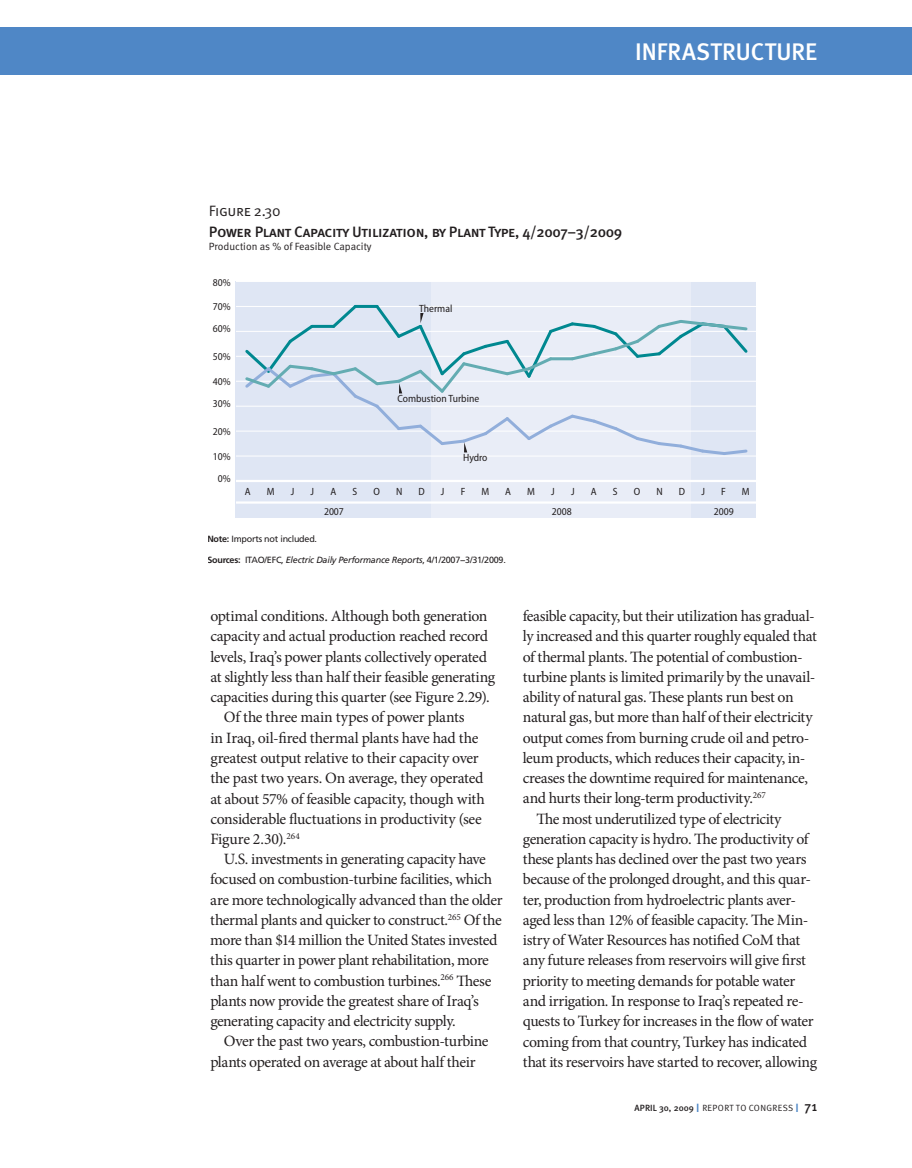
<style>
.page{position:relative;width:912px;height:1168px;background:#fff}
.page>*{position:absolute;margin:0;border:0;box-sizing:border-box;transform-origin:0 0}
.t1{font:500 24px "Meta";letter-spacing:.005em;color:#fff}
.t2{font:15.75px "Minion Pro";letter-spacing:-.025em;color:#231f20}
.t3{font:15px "Meta Medium Caps";letter-spacing:-.02em;color:#231f20}
.t4{font:15px "Meta Normal Caps";letter-spacing:-.025em;color:#231f20}
.t5{font:semi-condensed 10.5px "Myriad Pro";color:#231f20}
.t6{font:10.5px "Meta Normal LF";color:#231f20}
.t7{font:italic 9px "Frutiger";letter-spacing:-.025em;color:#231f20}
.t8{font:9px "Meta Normal";letter-spacing:.04em;color:#231f20}
.t9{font:9px "Frutiger";letter-spacing:-.025em;color:#231f20}
.s1{font-weight:700}
.s2{font-weight:700;font-style:normal}
.s3{font-style:normal}
.s4{font-family:"Meta";font-weight:500}
.s5{font-family:"Meta";font-weight:500;font-size:12px;color:#4f87c6}
.s6{font-family:"Meta";font-weight:500;font-size:13.5px}
</style>
<div class="page">
<div style="left:0;top:27px;width:911px;height:47px;background:#4f87c6"></div>
<div style="left:236px;top:281px;width:196px;height:237px;background:#dfe6f4"></div>
<div style="left:431px;top:281px;width:261px;height:237px;background:#e9edf7"></div>
<div style="left:691px;top:281px;width:65px;height:237px;background:#dfe6f4"></div>
<hr style="left:236px;top:456px;width:520px;height:1px;background:#fff">
<hr style="left:236px;top:431px;width:520px;height:1px;background:#fff">
<hr style="left:236px;top:406px;width:520px;height:1px;background:#fff">
<hr style="left:236px;top:381px;width:520px;height:1px;background:#fff">
<hr style="left:236px;top:356px;width:520px;height:1px;background:#fff">
<hr style="left:236px;top:331px;width:520px;height:1px;background:#fff">
<hr style="left:236px;top:306px;width:520px;height:1px;background:#fff">
<hr style="left:236px;top:281px;width:520px;height:1px;background:#fff">
<hr style="left:236px;top:480px;width:520px;height:2px;background:#fff">
<hr style="left:236px;top:501px;width:520px;height:3px;background:#fff">
<svg style="left:242px;top:304px;width:508px;height:153px"></svg>
<h1 class="t1" style="left:635px;top:43px;width:184px">INFRASTRUCTURE</h1>
<p class="t4" style="left:209px;top:202px;width:73px">Figure 2.30</p>
<p class="t3" style="left:209px;top:223px;width:415px">Power Plant Capacity Utilization, by Plant Type, 4/2007–3/2009</p>
<p class="t6" style="left:209px;top:242px;width:164px">Production as % of Feasible Capacity</p>
<p class="t5" style="left:213px;top:278px;width:19px">80%</p>
<p class="t5" style="left:213px;top:303px;width:19px">70%</p>
<p class="t5" style="left:213px;top:325px;width:19px">60%</p>
<p class="t5" style="left:213px;top:353px;width:19px">50%</p>
<p class="t5" style="left:213px;top:378px;width:19px">40%</p>
<p class="t5" style="left:213px;top:400px;width:19px">30%</p>
<p class="t5" style="left:213px;top:428px;width:19px">20%</p>
<p class="t5" style="left:213px;top:452px;width:19px">10%</p>
<p class="t5" style="left:218px;top:474px;width:14px">0%</p>
<p class="t5" style="left:419px;top:304px;width:35px">Thermal</p>
<p class="t5" style="left:397px;top:395px;width:83px">Combustion Turbine</p>
<p class="t5" style="left:463px;top:454px;width:26px">Hydro</p>
<p class="t5" style="left:245px;top:488px;width:7px">A</p>
<p class="t5" style="left:267px;top:488px;width:9px">M</p>
<p class="t5" style="left:291px;top:488px;width:5px">J</p>
<p class="t5" style="left:310px;top:488px;width:5px">J</p>
<p class="t5" style="left:330px;top:488px;width:7px">A</p>
<p class="t5" style="left:352px;top:488px;width:6px">S</p>
<p class="t5" style="left:373px;top:488px;width:8px">O</p>
<p class="t5" style="left:396px;top:488px;width:8px">N</p>
<p class="t5" style="left:418px;top:488px;width:8px">D</p>
<p class="t5" style="left:441px;top:488px;width:5px">J</p>
<p class="t5" style="left:460px;top:488px;width:6px">F</p>
<p class="t5" style="left:481px;top:488px;width:9px">M</p>
<p class="t5" style="left:505px;top:488px;width:7px">A</p>
<p class="t5" style="left:527px;top:488px;width:9px">M</p>
<p class="t5" style="left:551px;top:488px;width:5px">J</p>
<p class="t5" style="left:571px;top:488px;width:5px">J</p>
<p class="t5" style="left:590px;top:488px;width:7px">A</p>
<p class="t5" style="left:612px;top:488px;width:6px">S</p>
<p class="t5" style="left:633px;top:488px;width:8px">O</p>
<p class="t5" style="left:656px;top:488px;width:8px">N</p>
<p class="t5" style="left:678px;top:488px;width:8px">D</p>
<p class="t5" style="left:701px;top:488px;width:5px">J</p>
<p class="t5" style="left:720px;top:488px;width:6px">F</p>
<p class="t5" style="left:741px;top:488px;width:9px">M</p>
<p class="t5" style="left:324px;top:507px;width:21px">2007</p>
<p class="t5" style="left:551px;top:507px;width:21px">2008</p>
<p class="t5" style="left:713px;top:507px;width:21px">2009</p>
<p class="t9" style="left:207px;top:535px;width:111px"><span class="s1">Note:</span> Imports not included.</p>
<p class="t7" style="left:207px;top:556px;width:300px"><span class="s2">Sources:</span> <span class="s3">ITAO/EFC,</span> Electric Daily Performance Reports<span class="s3">, 4/1/2007−3/31/2009.</span></p>
<p class="t2" style="left:210px;top:610px;width:278px">optimal conditions. Although both generation</p>
<p class="t2" style="left:210px;top:630px;width:279px">capacity and actual production reached record</p>
<p class="t2" style="left:210px;top:650px;width:278px">levels, Iraq’s power plants collectively operated</p>
<p class="t2" style="left:210px;top:671px;width:286px">at slightly less than half their feasible generating</p>
<p class="t2" style="left:210px;top:691px;width:281px">capacities during this quarter (see Figure 2.29).</p>
<p class="t2" style="left:224px;top:711px;width:242px">Of the three main types of power plants</p>
<p class="t2" style="left:210px;top:731px;width:269px">in Iraq, oil-fired thermal plants have had the</p>
<p class="t2" style="left:210px;top:752px;width:270px">greatest output relative to their capacity over</p>
<p class="t2" style="left:210px;top:772px;width:275px">the past two years. On average, they operated</p>
<p class="t2" style="left:210px;top:792px;width:276px">at about 57% of feasible capacity, though with</p>
<p class="t2" style="left:210px;top:812px;width:273px">considerable fluctuations in productivity (see</p>
<p class="t2" style="left:210px;top:833px;width:91px">Figure 2.30).<sup>264</sup></p>
<p class="t2" style="left:224px;top:853px;width:263px">U.S. investments in generating capacity have</p>
<p class="t2" style="left:210px;top:873px;width:283px">focused on combustion-turbine facilities, which</p>
<p class="t2" style="left:210px;top:893px;width:293px">are more technologically advanced than the older</p>
<p class="t2" style="left:210px;top:913px;width:293px">thermal plants and quicker to construct.<sup>265</sup> Of the</p>
<p class="t2" style="left:210px;top:934px;width:288px">more than $14 million the United States invested</p>
<p class="t2" style="left:210px;top:954px;width:280px">this quarter in power plant rehabilitation, more</p>
<p class="t2" style="left:210px;top:974px;width:282px">than half went to combustion turbines.<sup>266</sup> These</p>
<p class="t2" style="left:210px;top:994px;width:270px">plants now provide the greatest share of Iraq’s</p>
<p class="t2" style="left:210px;top:1015px;width:247px">generating capacity and electricity supply.</p>
<p class="t2" style="left:224px;top:1035px;width:266px">Over the past two years, combustion-turbine</p>
<p class="t2" style="left:210px;top:1055px;width:267px">plants operated on average at about half their</p>
<p class="t2" style="left:522px;top:610px;width:293px">feasible capacity, but their utilization has gradual-</p>
<p class="t2" style="left:522px;top:630px;width:295px">ly increased and this quarter roughly equaled that</p>
<p class="t2" style="left:522px;top:650px;width:281px">of thermal plants. The potential of combustion-</p>
<p class="t2" style="left:522px;top:670px;width:294px">turbine plants is limited primarily by the unavail-</p>
<p class="t2" style="left:522px;top:691px;width:272px">ability of natural gas. These plants run best on</p>
<p class="t2" style="left:522px;top:711px;width:291px">natural gas, but more than half of their electricity</p>
<p class="t2" style="left:522px;top:731px;width:288px">output comes from burning crude oil and petro-</p>
<p class="t2" style="left:522px;top:752px;width:284px">leum products, which reduces their capacity, in-</p>
<p class="t2" style="left:522px;top:772px;width:287px">creases the downtime required for maintenance,</p>
<p class="t2" style="left:522px;top:792px;width:244px">and hurts their long-term productivity.<sup>267</sup></p>
<p class="t2" style="left:536px;top:812px;width:246px">The most underutilized type of electricity</p>
<p class="t2" style="left:522px;top:832px;width:287px">generation capacity is hydro. The productivity of</p>
<p class="t2" style="left:522px;top:853px;width:285px">these plants has declined over the past two years</p>
<p class="t2" style="left:522px;top:873px;width:289px">because of the prolonged drought, and this quar-</p>
<p class="t2" style="left:522px;top:893px;width:275px">ter, production from hydroelectric plants aver-</p>
<p class="t2" style="left:522px;top:913px;width:287px">aged less than 12% of feasible capacity. The Min-</p>
<p class="t2" style="left:522px;top:934px;width:279px">istry of Water Resources has notified CoM that</p>
<p class="t2" style="left:522px;top:954px;width:284px">any future releases from reservoirs will give first</p>
<p class="t2" style="left:522px;top:974px;width:274px">priority to meeting demands for potable water</p>
<p class="t2" style="left:522px;top:995px;width:282px">and irrigation. In response to Iraq’s repeated re-</p>
<p class="t2" style="left:522px;top:1015px;width:292px">quests to Turkey for increases in the flow of water</p>
<p class="t2" style="left:522px;top:1035px;width:285px">coming from that country, Turkey has indicated</p>
<p class="t2" style="left:522px;top:1055px;width:295px">that its reservoirs have started to recover, allowing</p>
<p class="t8" style="left:634px;top:1104px;width:184px"><span class="s4">APRIL 30, 2009</span> <span class="s5">I</span> REPORT TO CONGRESS <span class="s5">I</span> <span class="s6">71</span></p>
</div>
